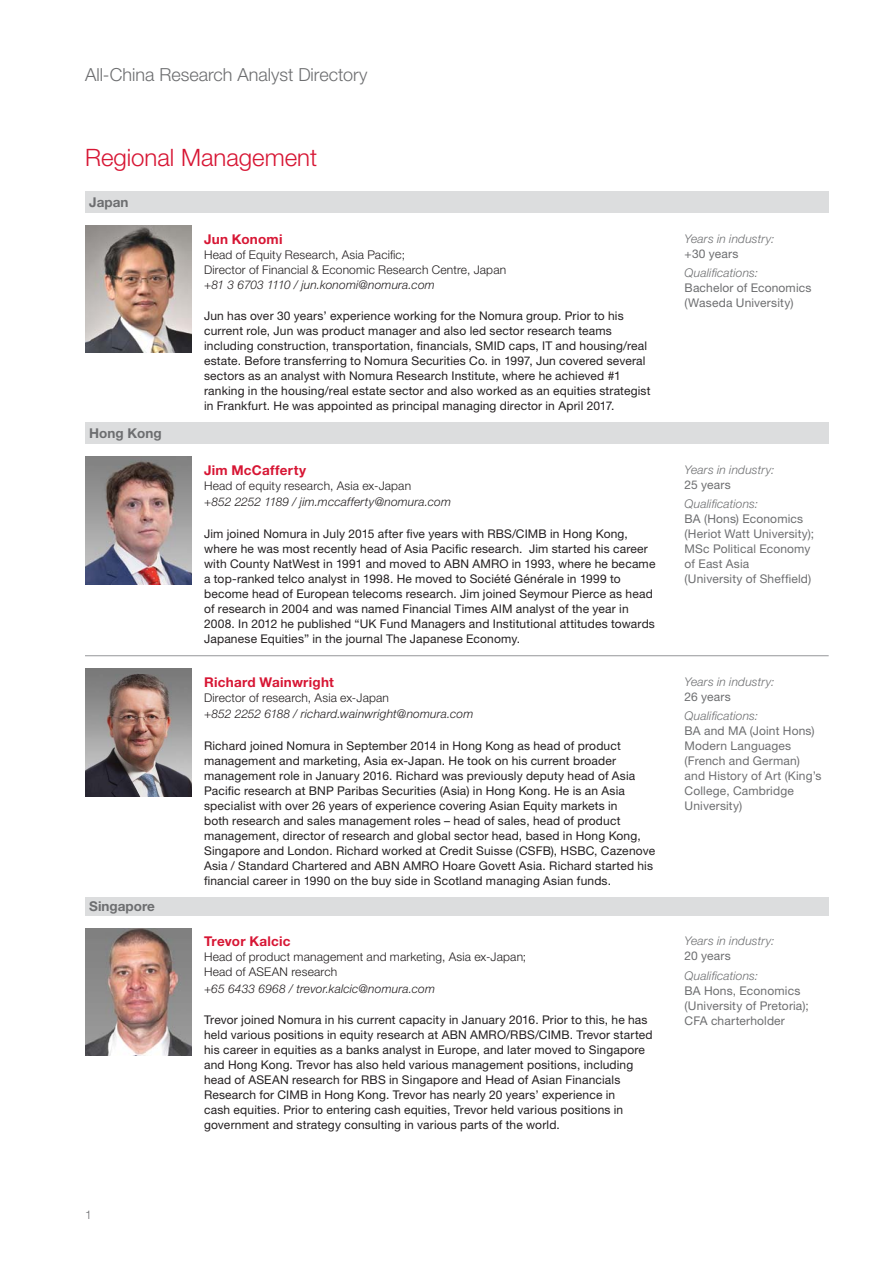
<style>
.page{position:relative;width:893px;height:1263px;background:#fff}
.page>*{position:absolute;margin:0;border:0;box-sizing:border-box;transform-origin:0 0}
.t1{font:300 24px "Helvetica Neue LT Std";color:#d71634}
.t2{font:300 18px "Helvetica Neue LT Std";color:#6d6e70}
.t3{font:700 13.5px "Helvetica Neue LT Std";letter-spacing:.015em;color:#d71634}
.t4{font:700 13.5px "Helvetica Neue LT Std";color:#6d6e70}
.t5{font:12px/15px "Helvetica Neue LT Std";letter-spacing:.015em;color:#231f20}
.t6{font:12px/15px "Helvetica Neue LT Std";letter-spacing:.015em;color:#6d6e70}
.t7{font:300 12px/15px "Helvetica Neue LT Std";letter-spacing:.015em;color:#231f20}
.t8{font:italic 300 12px "Helvetica Neue LT Std";letter-spacing:.015em;color:#231f20}
.t9{font:italic 300 12px "Helvetica Neue LT Std";letter-spacing:.015em;color:#6d6e70}
.t10{font:300 12px "Helvetica Neue LT Std";color:#6c6d70}
</style>
<div class="page">
<div style="left:85px;top:191px;width:744px;height:22px;background:#dcddde"></div>
<div style="left:85px;top:423px;width:744px;height:21px;background:#dcddde"></div>
<div style="left:85px;top:897px;width:744px;height:19px;background:#dcddde"></div>
<hr style="left:85px;top:655px;width:744px;height:1px;background:#95979a">
<img style="left:85px;top:225px;width:106px;height:128px">
<img style="left:85px;top:457px;width:106px;height:127px">
<img style="left:85px;top:669px;width:106px;height:127px">
<img style="left:85px;top:928px;width:106px;height:128px">
<h2 class="t2" style="left:85px;top:68px;width:284px">All-China Research Analyst Directory</h2>
<h1 class="t1" style="left:85px;top:148px;width:234px">Regional Management</h1>
<p class="t4" style="left:89px;top:197px;width:41px">Japan</p>
<p class="t3" style="left:204px;top:234px;width:80px">Jun Konomi</p>
<p class="t7" style="left:204px;top:248px;width:304px">Head of Equity Research, Asia Pacific;<br>Director of Financial &amp; Economic Research Centre, Japan</p>
<p class="t8" style="left:204px;top:280px;width:232px">+81 3 6703 1110 / jun.konomi@nomura.com</p>
<p class="t5" style="left:204px;top:310px;width:448px">Jun has over 30 years’ experience working for the Nomura group. Prior to his current role, Jun was product manager and also led sector research teams including construction, transportation, financials, SMID caps, IT and housing/real estate. Before transferring to Nomura Securities Co. in 1997, Jun covered several sectors as an analyst with Nomura Research Institute, where he achieved #1 ranking in the housing/real estate sector and also worked as an equities strategist in Frankfurt. He was appointed as principal managing director in April 2017.</p>
<p class="t4" style="left:89px;top:428px;width:74px">Hong Kong</p>
<p class="t4" style="left:89px;top:901px;width:67px">Singapore</p>
<p class="t3" style="left:204px;top:465px;width:103px">Jim McCafferty</p>
<p class="t7" style="left:204px;top:480px;width:209px">Head of equity research, Asia ex-Japan</p>
<p class="t8" style="left:204px;top:498px;width:249px">+852 2252 1189 / jim.mccafferty@nomura.com</p>
<p class="t5" style="left:204px;top:528px;width:453px">Jim joined Nomura in July 2015 after five years with RBS/CIMB in Hong Kong, where he was most recently head of Asia Pacific research. Jim started his career with County NatWest in 1991 and moved to ABN AMRO in 1993, where he became a top-ranked telco analyst in 1998. He moved to Société Générale in 1999 to become head of European telecoms research. Jim joined Seymour Pierce as head of research in 2004 and was named Financial Times AIM analyst of the year in 2008. In 2012 he published “UK Fund Managers and Institutional attitudes towards Japanese Equities” in the journal The Japanese Economy.</p>
<p class="t3" style="left:204px;top:677px;width:131px">Richard Wainwright</p>
<p class="t7" style="left:204px;top:691px;width:186px">Director of research, Asia ex-Japan</p>
<p class="t8" style="left:204px;top:709px;width:271px">+852 2252 6188 / richard.wainwright@nomura.com</p>
<p class="t5" style="left:204px;top:739px;width:452px">Richard joined Nomura in September 2014 in Hong Kong as head of product management and marketing, Asia ex-Japan. He took on his current broader management role in January 2016. Richard was previously deputy head of Asia Pacific research at BNP Paribas Securities (Asia) in Hong Kong. He is an Asia specialist with over 26 years of experience covering Asian Equity markets in<br>both research and sales management roles – head of sales, head of product management, director of research and global sector head, based in Hong Kong, Singapore and London. Richard worked at Credit Suisse (CSFB), HSBC, Cazenove Asia / Standard Chartered and ABN AMRO Hoare Govett Asia. Richard started his financial career in 1990 on the buy side in Scotland managing Asian funds.</p>
<p class="t3" style="left:204px;top:937px;width:88px">Trevor Kalcic</p>
<p class="t7" style="left:204px;top:951px;width:324px">Head of product management and marketing, Asia ex-Japan;<br>Head of ASEAN research</p>
<p class="t8" style="left:204px;top:984px;width:232px">+65 6433 6968 / trevor.kalcic@nomura.com</p>
<p class="t5" style="left:204px;top:1014px;width:450px">Trevor joined Nomura in his current capacity in January 2016. Prior to this, he has held various positions in equity research at ABN AMRO/RBS/CIMB. Trevor started his career in equities as a banks analyst in Europe, and later moved to Singapore and Hong Kong. Trevor has also held various management positions, including head of ASEAN research for RBS in Singapore and Head of Asian Financials Research for CIMB in Hong Kong. Trevor has nearly 20 years’ experience in<br>cash equities. Prior to entering cash equities, Trevor held various positions in government and strategy consulting in various parts of the world.</p>
<p class="t9" style="left:685px;top:234px;width:91px">Years in industry:</p>
<p class="t6" style="left:685px;top:247px;width:55px">+30 years</p>
<p class="t9" style="left:685px;top:268px;width:75px">Qualifications:</p>
<p class="t6" style="left:685px;top:281px;width:128px">Bachelor of Economics (Waseda University)</p>
<p class="t9" style="left:685px;top:465px;width:91px">Years in industry:</p>
<p class="t6" style="left:685px;top:479px;width:48px">25 years</p>
<p class="t9" style="left:685px;top:499px;width:75px">Qualifications:</p>
<p class="t6" style="left:685px;top:513px;width:131px">BA (Hons) Economics (Heriot Watt University);<br>MSc Political Economy of East Asia<br>(University of Sheffield)</p>
<p class="t9" style="left:685px;top:677px;width:91px">Years in industry:</p>
<p class="t6" style="left:685px;top:690px;width:48px">26 years</p>
<p class="t9" style="left:685px;top:711px;width:75px">Qualifications:</p>
<p class="t6" style="left:685px;top:724px;width:138px">BA and MA (Joint Hons)<br>Modern Languages (French and German) and History of Art (King’s<br>College, Cambridge<br>University)</p>
<p class="t9" style="left:685px;top:937px;width:91px">Years in industry:</p>
<p class="t6" style="left:685px;top:950px;width:48px">20 years</p>
<p class="t9" style="left:685px;top:971px;width:75px">Qualifications:</p>
<p class="t6" style="left:685px;top:984px;width:126px">BA Hons, Economics (University of Pretoria);<br>CFA charterholder</p>
<p class="t10" style="left:85px;top:1210px;width:8px">1</p>
</div>
